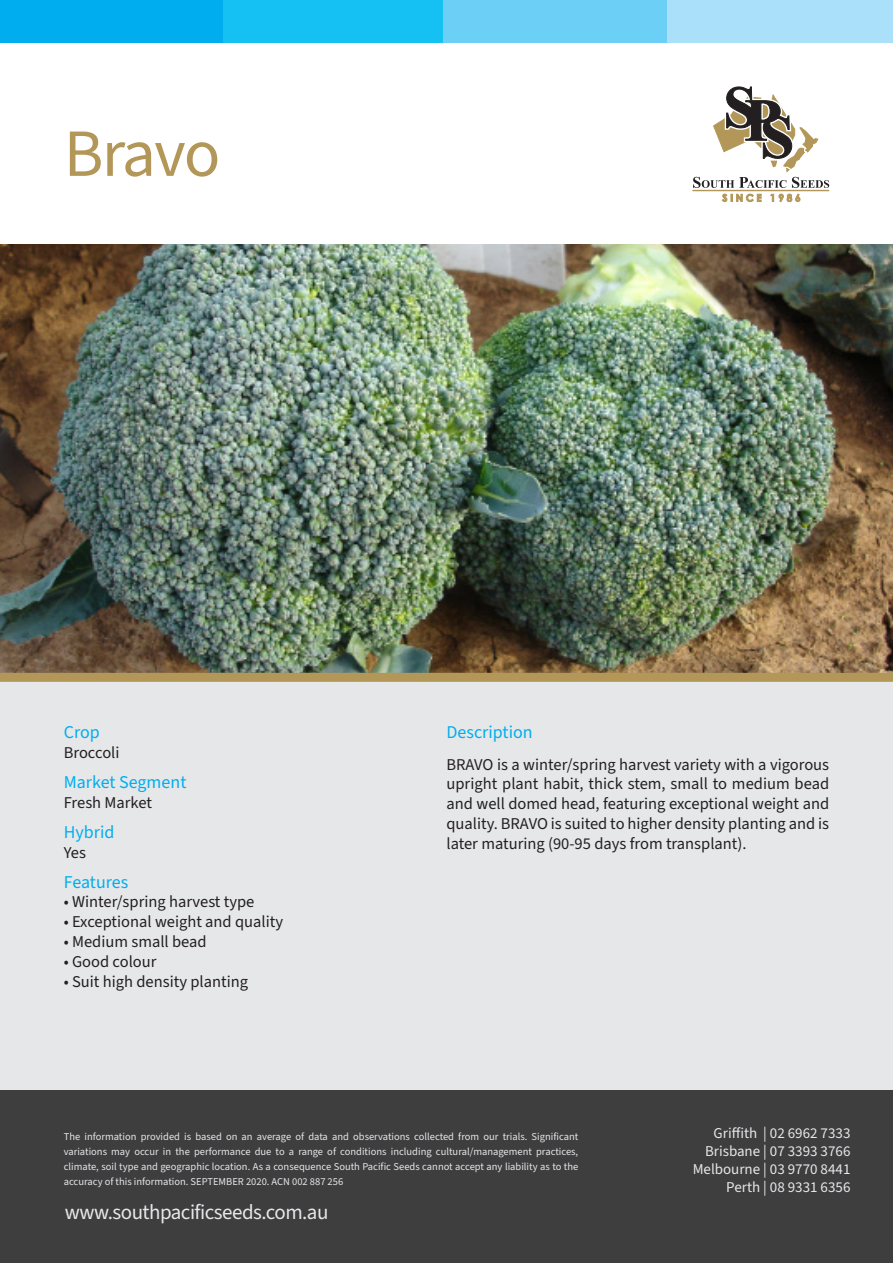
<style>
.page{position:relative;width:893px;height:1263px;background:#fff}
.page>*{position:absolute;margin:0;border:0;box-sizing:border-box;transform-origin:0 0}
.t1{font:67.5px "Source Sans 3";letter-spacing:-.025em;color:#b39758}
.t2{font:21px "Source Sans 3";letter-spacing:-.025em;color:#e6e7e9}
.t3{font:18px "Source Sans 3";color:#00aeef}
.t4{font:16.5px/19.8px "Source Sans 3";color:#231f20;text-align:justify}
.t5{font:15px "Source Sans 3";color:#e6e7e9}
.t6{font:10.5px/15px "Source Sans 3";color:#e6e7e9;text-align:justify}
</style>
<div class="page">
<img style="left:0;top:244px;width:893px;height:429px">
<div style="left:0;top:677px;width:893px;height:414px;background:#e6e7e9"></div>
<div style="left:0;top:1091px;width:893px;height:172px;background:#3e3e3f"></div>
<div style="left:0;top:0;width:223px;height:43px;background:#00aeef"></div>
<div style="left:223px;top:0;width:224px;height:43px;background:#15c0f2"></div>
<div style="left:444px;top:0;width:224px;height:43px;background:#6bcff6"></div>
<div style="left:668px;top:0;width:225px;height:43px;background:#aae0f9"></div>
<hr style="left:692px;top:190px;width:137px;height:1px;background:#b39758">
<svg style="left:722px;top:194px;width:39px;height:8px"></svg>
<svg style="left:771px;top:194px;width:29px;height:8px"></svg>
<svg style="left:693px;top:86px;width:136px;height:102px"></svg>
<div style="left:0;top:673px;width:893px;height:9px;background:#b39758"></div>
<p class="t1" style="left:64px;top:108px;width:158px">Bravo</p>
<p class="t3" style="left:64px;top:720px;width:38px">Crop</p>
<p class="t4" style="left:64px;top:743px;width:57px">Broccoli</p>
<p class="t3" style="left:64px;top:770px;width:124px">Market Segment</p>
<p class="t4" style="left:64px;top:793px;width:90px">Fresh Market</p>
<p class="t3" style="left:64px;top:820px;width:52px">Hybrid</p>
<p class="t4" style="left:64px;top:843px;width:24px">Yes</p>
<p class="t3" style="left:64px;top:869px;width:66px">Features</p>
<p class="t4" style="left:64px;top:892px;width:192px">• Winter/spring harvest type</p>
<p class="t4" style="left:64px;top:912px;width:221px">• Exceptional weight and quality</p>
<p class="t4" style="left:64px;top:932px;width:144px">• Medium small bead</p>
<p class="t4" style="left:64px;top:952px;width:94px">• Good colour</p>
<p class="t4" style="left:64px;top:972px;width:186px">• Suit high density planting</p>
<p class="t3" style="left:446px;top:720px;width:88px">Description</p>
<p class="t4" style="left:446px;top:755px;width:384px">BRAVO is a winter/spring harvest variety with a vigorous upright plant habit, thick stem, small to medium bead and well domed head, featuring exceptional weight and quality. BRAVO is suited to higher density planting and is later maturing (90-95 days from transplant).</p>
<p class="t6" style="left:64px;top:1129px;width:516px">The information provided is based on an average of data and observations collected from our trials. Significant variations may occur in the performance due to a range of conditions including cultural/management practices, climate, soil type and geographic location. As a consequence South Pacific Seeds cannot accept any liability as to the accuracy of this information. SEPTEMBER 2020. ACN 002 887 256</p>
<p class="t2" style="left:65px;top:1198px;width:265px">www.southpacificseeds.com.au</p>
<p class="t5" style="left:714px;top:1123px;width:138px">Griffith | 02 6962 7333</p>
<p class="t5" style="left:705px;top:1141px;width:147px">Brisbane | 07 3393 3766</p>
<p class="t5" style="left:693px;top:1159px;width:159px">Melbourne | 03 9770 8441</p>
<p class="t5" style="left:726px;top:1177px;width:126px">Perth | 08 9331 6356</p>
</div>
